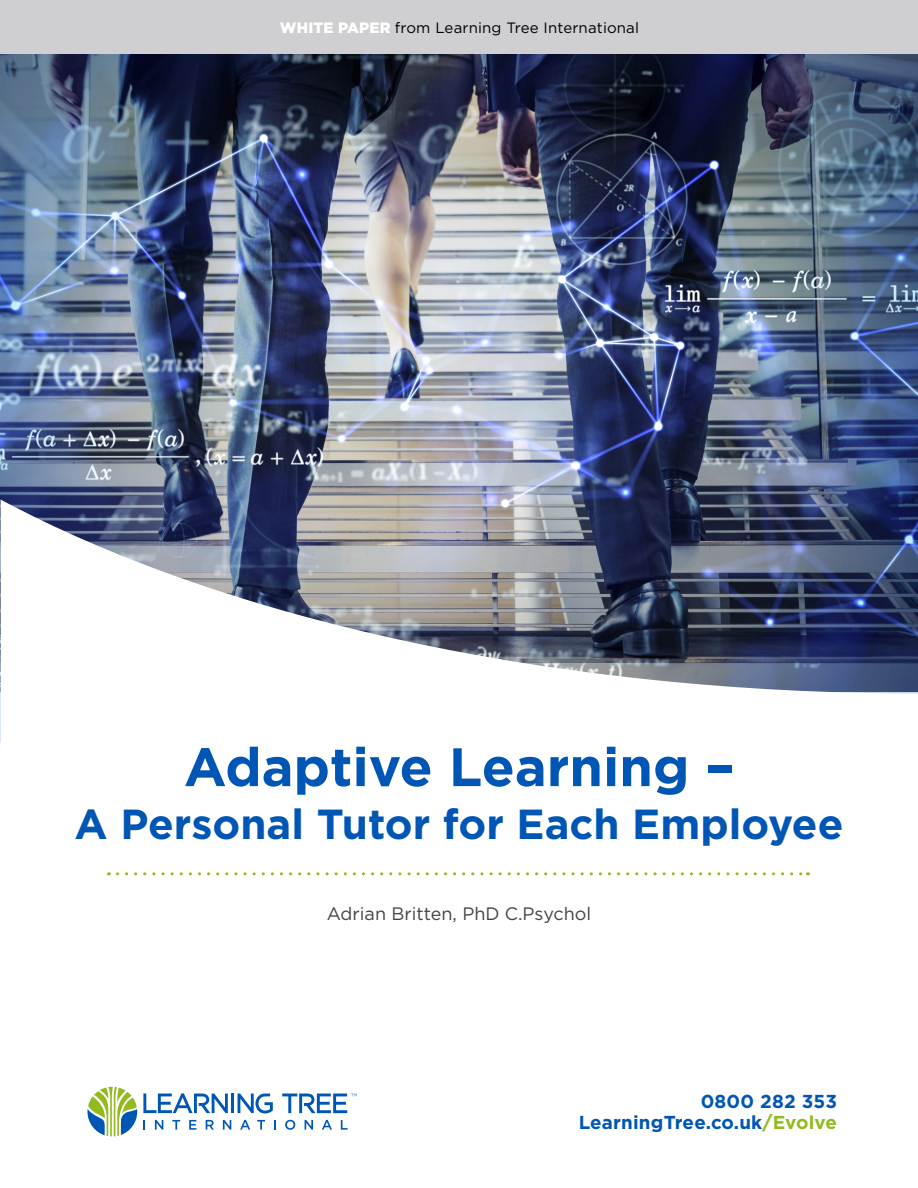
<style>
.page{position:relative;width:918px;height:1188px;background:#fff}
.page>*{position:absolute;margin:0;border:0;box-sizing:border-box;transform-origin:0 0}
.t1{font:700 54px "Gotham";color:#0056b4}
.t2{font:700 42px "Gotham";color:#0056b4}
.t3{font:700 18.75px/21px "Gotham";letter-spacing:.01em;color:#0056b4;text-align:right}
.copy_-_general{font:18px "Gotham";color:#434343}
.t4{font:15px "Gotham";letter-spacing:.01em;color:#000}
.s1{font-weight:900;color:#fff}
.s2{color:#93ba1f}
</style>
<div class="page">
<img style="left:0;top:54px;width:918px;height:689px">
<svg style="left:1px;top:500px;width:917px;height:243px"></svg>
<svg style="left:117px;top:872px;width:691px;height:3px"></svg>
<div style="left:0;top:0;width:918px;height:54px;background:#cfcfd1"></div>
<svg style="left:88px;top:1087px;width:49px;height:49px"></svg>
<hr style="left:231px;top:1094px;width:3px;height:19px;background:#0056b4">
<svg style="left:238px;top:1094px;width:35px;height:19px"></svg>
<svg style="left:143px;top:1093px;width:85px;height:20px"></svg>
<svg style="left:282px;top:1094px;width:75px;height:19px"></svg>
<svg style="left:143px;top:1120px;width:2px;height:10px"></svg>
<svg style="left:155px;top:1120px;width:8px;height:10px"></svg>
<svg style="left:172px;top:1120px;width:8px;height:10px"></svg>
<svg style="left:189px;top:1120px;width:7px;height:10px"></svg>
<svg style="left:206px;top:1120px;width:8px;height:10px"></svg>
<svg style="left:223px;top:1120px;width:8px;height:10px"></svg>
<svg style="left:240px;top:1120px;width:10px;height:10px"></svg>
<svg style="left:257px;top:1120px;width:8px;height:10px"></svg>
<svg style="left:274px;top:1120px;width:2px;height:10px"></svg>
<svg style="left:285px;top:1120px;width:10px;height:10px"></svg>
<svg style="left:305px;top:1120px;width:8px;height:10px"></svg>
<svg style="left:322px;top:1120px;width:10px;height:10px"></svg>
<svg style="left:341px;top:1120px;width:7px;height:10px"></svg>
<p class="t4" style="left:280px;top:19px;width:361px"><span class="s1">WHITE PAPER</span> from Learning Tree International</p>
<h1 class="t1" style="left:184px;top:734px;width:552px">Adaptive Learning –</h1>
<h1 class="t2" style="left:75px;top:798px;width:770px">A Personal Tutor for Each Employee</h1>
<p class="copy_-_general" style="left:327px;top:902px;width:266px">Adrian Britten, PhD C.Psychol</p>
<p class="t3" style="left:579px;top:1090px;width:260px">0800 282 353<br>LearningTree.co.uk<span class="s2">/Evolve</span></p>
</div>
